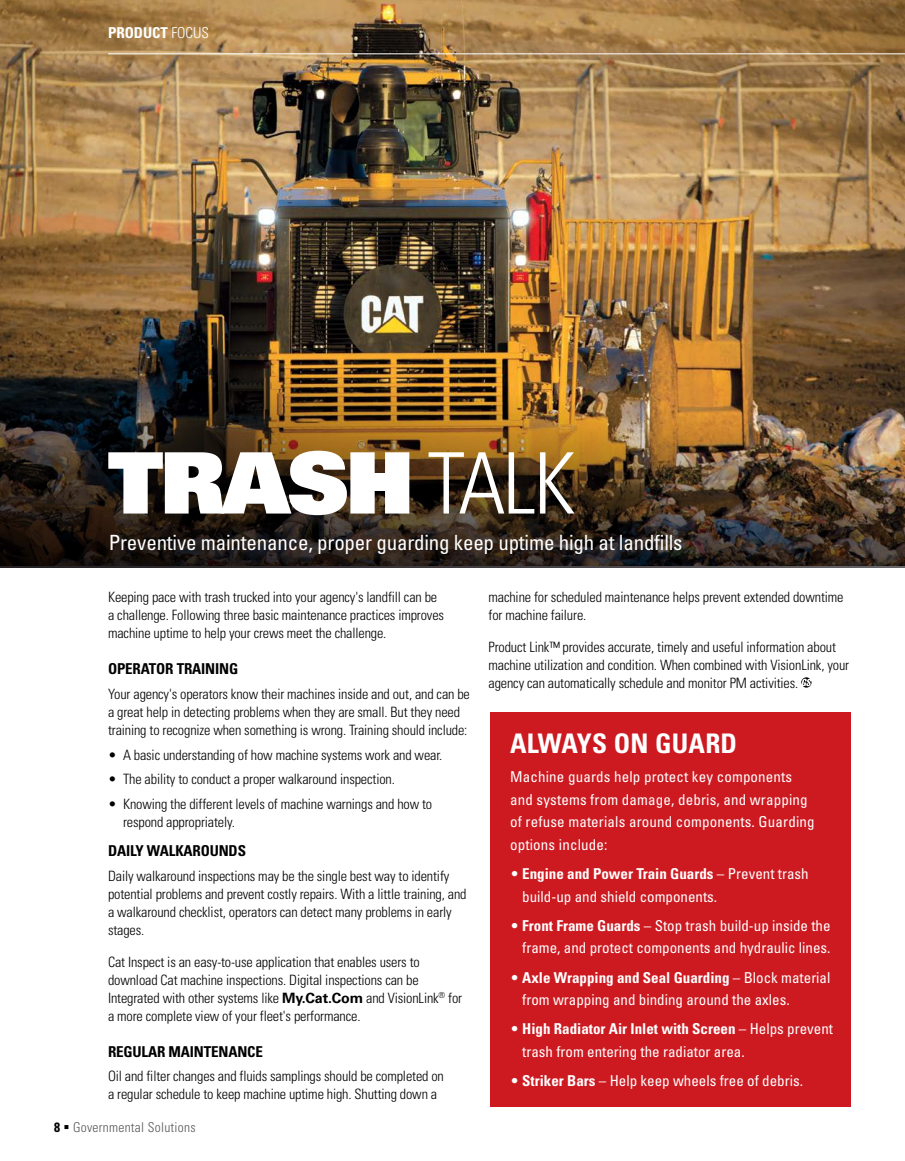
<style>
.page{position:relative;width:905px;height:1161px;background:#fff}
.page>*{position:absolute;margin:0;border:0;box-sizing:border-box;transform-origin:0 0}
.t1{font:84.9px "Univers LT Std X Black";letter-spacing:-.03em;color:#fff}
.t2{font:700 condensed 27px "Univers LT Std";letter-spacing:.01em;color:#fff}
.t3{font:condensed 21px "Univers LT Std";letter-spacing:-.01em;color:#fff}
.t4{font:condensed 15px/22.5px "Univers LT Std";color:#fff}
.t5{font:700 condensed 15px "Univers LT Std";letter-spacing:-.01em;color:#000}
.t6{font:700 condensed 15px "Univers LT Std";color:#fff}
.t7{font:300 condensed 14.25px/18px "Univers LT Std";letter-spacing:-.01em;color:#000}
.t8{font:300 condensed 13.5px "Univers LT Std";letter-spacing:.02em;color:#58595b}
.s1{font-weight:300}
.s2{font-family:"Univers LT Std";font-weight:300;font-stretch:condensed}
.s3{font-weight:700;font-stretch:normal}
.s4{font-weight:700;color:#000}
.s5{color:#000}
.s6{font-weight:700}
</style>
<div class="page">
<img style="left:0;top:0;width:904px;height:263px">
<img style="left:0;top:263px;width:904px;height:305px">
<svg style="left:801px;top:677px;width:10px;height:11px"></svg>
<hr style="left:108px;top:53px;width:796px;height:1px;background:#fff">
<div style="left:490px;top:712px;width:360px;height:395px;background:#cd1920"></div>
<p class="t6" style="left:108px;top:24px;width:102px">PRODUCT <span class="s1">FOCUS</span></p>
<h1 class="t1" style="left:108px;top:427px;width:469px">TRASH <span class="s2">TALK</span></h1>
<h3 class="t3" style="left:109px;top:529px;width:575px">Preventive maintenance, proper guarding keep uptime high at landfills</h3>
<p class="t7" style="left:108px;top:588px;width:337px">Keeping pace with trash trucked into your agency's landfill can be a challenge. Following three basic maintenance practices improves machine uptime to help your crews meet the challenge.</p>
<p class="t5" style="left:108px;top:660px;width:132px">OPERATOR TRAINING</p>
<p class="t7" style="left:108px;top:685px;width:363px">Your agency's operators know their machines inside and out, and can be a great help in detecting problems when they are small. But they need training to recognize when something is wrong. Training should include:</p>
<p class="t7" style="left:108px;top:746px;width:336px">• A basic understanding of how machine systems work and wear.</p>
<p class="t7" style="left:108px;top:770px;width:288px">• The ability to conduct a proper walkaround inspection.</p>
<p class="t7" style="left:123px;top:795px;width:311px;text-indent:-15px">• Knowing the different levels of machine warnings and how to respond appropriately.</p>
<p class="t5" style="left:108px;top:842px;width:139px">DAILY WALKAROUNDS</p>
<p class="t7" style="left:108px;top:867px;width:360px">Daily walkaround inspections may be the single best way to identify potential problems and prevent costly repairs. With a little training, and a walkaround checklist, operators can detect many problems in early stages.</p>
<p class="t7" style="left:108px;top:953px;width:355px">Cat Inspect is an easy-to-use application that enables users to download Cat machine inspections. Digital inspections can be Integrated with other systems like <span class="s3">My.Cat.Com</span> and VisionLink<sup>®</sup> for a more complete view of your fleet's performance.</p>
<p class="t5" style="left:108px;top:1042px;width:156px">REGULAR MAINTENANCE</p>
<p class="t7" style="left:108px;top:1067px;width:337px">Oil and filter changes and fluids samplings should be completed on a regular schedule to keep machine uptime high. Shutting down a</p>
<p class="t8" style="left:54px;top:1119px;width:143px"><span class="s4">8</span> <span class="s5">▪</span> Governmental Solutions</p>
<p class="t7" style="left:488px;top:588px;width:356px">machine for scheduled maintenance helps prevent extended downtime for machine failure.</p>
<p class="t7" style="left:488px;top:638px;width:362px">Product Link™ provides accurate, timely and useful information about machine utilization and condition. When combined with VisionLink, your agency can automatically schedule and monitor PM activities.</p>
<h2 class="t2" style="left:510px;top:727px;width:228px">ALWAYS ON GUARD</h2>
<p class="t4" style="left:510px;top:766px;width:306px">Machine guards help protect key components and systems from damage, debris, and wrapping of refuse materials around components. Guarding options include:</p>
<p class="t4" style="left:522px;top:862px;width:288px;text-indent:-12px"><span class="s1">•</span> <span class="s6">Engine and Power Train Guards</span> – Prevent trash build-up and shield components.</p>
<p class="t4" style="left:510px;top:914px;width:322px;text-align:right"><span class="s1">•</span> <span class="s6">Front Frame Guards</span> – Stop trash build-up inside the frame, and protect components and hydraulic lines.</p>
<p class="t4" style="left:522px;top:966px;width:310px;text-indent:-12px"><span class="s1">•</span> <span class="s6">Axle Wrapping and Seal Guarding</span> – Block material from wrapping and binding around the axles.</p>
<p class="t4" style="left:522px;top:1018px;width:312px;text-indent:-12px"><span class="s1">•</span> <span class="s6">High Radiator Air Inlet with Screen</span> – Helps prevent trash from entering the radiator area.</p>
<p class="t4" style="left:510px;top:1069px;width:294px"><span class="s1">•</span> <span class="s6">Striker Bars</span> – Help keep wheels free of debris.</p>
</div>
